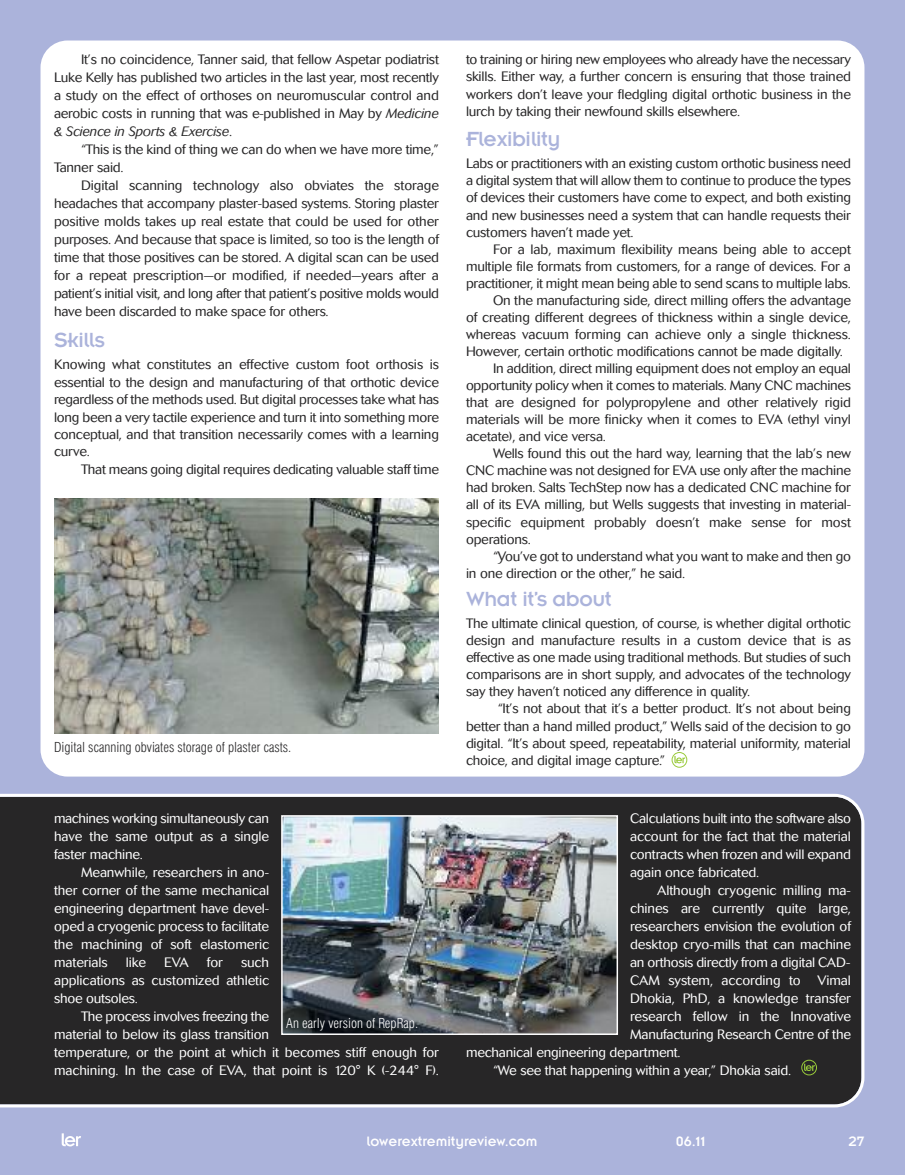
<style>
.page{position:relative;width:905px;height:1175px;background:#fff}
.page>*{position:absolute;margin:0;border:0;box-sizing:border-box;transform-origin:0 0}
.t1{font:22.5px "Insignia";letter-spacing:-.015em;color:#abb3db}
.t2{font:15px "Insignia";color:#fff}
.t3{font:300 13.5px/18px "Cosmos";letter-spacing:-.015em;color:#272627;text-align:justify}
.t4{font:300 13.5px/18px "Cosmos";letter-spacing:-.005em;color:#fff;text-align:justify}
.t5{font:300 condensed 13.5px "Swiss 721 BT";color:#272627}
.t6{font:300 condensed 13.5px "Swiss 721 BT";color:#fff}
.s1{font-style:italic}
</style>
<div class="page">
<div style="left:0;top:0;width:904px;height:1174px;background:#abb3db"></div>
<div style="left:40px;top:40px;width:824px;height:736px;background:#fff;border-radius:27px"></div>
<svg style="left:674px;top:756px;width:11px;height:7px"></svg>
<div style="left:671px;top:752px;width:16px;height:15px;border:1px solid #99ca3b;border-radius:50%"></div>
<svg style="left:62px;top:1133px;width:19px;height:13px"></svg>
<img style="left:54px;top:498px;width:385px;height:235px">
<div style="left:0;top:793px;width:864px;height:314px;background:#272627"></div>
<svg style="left:804px;top:1063px;width:10px;height:8px"></svg>
<div style="left:801px;top:1059px;width:15px;height:16px;border:1px solid #99ca3b;border-radius:50%"></div>
<img style="left:284px;top:818px;width:331px;height:214px">
<div style="left:281px;top:815px;width:337px;height:220px;border:2px solid #fff"></div>
<p class="t3" style="left:54px;top:50px;width:386px;text-indent:27px">It’s no coincidence, Tanner said, that fellow Aspetar podiatrist Luke Kelly has published two articles in the last year, most recently a study on the effect of orthoses on neuromuscular control and aerobic costs in running that was e-published in May by <span class="s1">Medicine &amp; Science in Sports &amp; Exercise</span>.</p>
<p class="t3" style="left:54px;top:140px;width:386px;text-indent:27px">“This is the kind of thing we can do when we have more time,”<br>Tanner said.</p>
<p class="t3" style="left:54px;top:176px;width:386px;text-indent:27px">Digital scanning technology also obviates the storage headaches that accompany plaster-based systems. Storing plaster positive molds takes up real estate that could be used for other purposes. And because that space is limited, so too is the length of time that those positives can be stored. A digital scan can be used for a repeat prescription—or modified, if needed—years after a patient’s initial visit, and long after that patient’s positive molds would have been discarded to make space for others.</p>
<h1 class="t1" style="left:54px;top:328px;width:52px">Skills</h1>
<p class="t3" style="left:54px;top:356px;width:386px;line-height:17.4px">Knowing what constitutes an effective custom foot orthosis is essential to the design and manufacturing of that orthotic device regardless of the methods used. But digital processes take what has long been a very tactile experience and turn it into something more conceptual, and that transition necessarily comes with a learning curve.</p>
<p class="t3" style="left:81px;top:460px;width:359px">That means going digital requires dedicating valuable staff time</p>
<p class="t5" style="left:54px;top:739px;width:239px">Digital scanning obviates storage of plaster casts.</p>
<p class="t4" style="left:54px;top:809px;width:217px">machines working simultaneously can have the same output as a single faster machine.</p>
<p class="t4" style="left:54px;top:863px;width:217px;text-indent:27px">Meanwhile, researchers in ano&shy;ther corner of the same mechanical engineering department have devel&shy;oped a cryogenic process to facilitate the machining of soft elastomeric materials</p>
<p class="t4" style="left:126px;top:953px;width:22px">like</p>
<p class="t4" style="left:164px;top:953px;width:26px">EVA</p>
<p class="t4" style="left:207px;top:953px;width:18px">for</p>
<p class="t4" style="left:54px;top:953px;width:217px;text-indent:187px">such applications as customized athletic shoe outsoles.</p>
<p class="t4" style="left:54px;top:1007px;width:386px;text-align:left;text-indent:27px">The process involves freezing the<br>material to below its glass transition<br>temperature, or the point at which it becomes stiff enough for machining. In the case of EVA, that point is 120° K (-244° F).</p>
<p class="t6" style="left:286px;top:1014px;width:133px">An early version of RepRap.</p>
<p class="t3" style="left:466px;top:50px;width:386px;line-height:17.5px">to training or hiring new employees who already have the necessary skills. Either way, a further concern is ensuring that those trained workers don’t leave your fledgling digital orthotic business in the lurch by taking their newfound skills elsewhere.</p>
<h1 class="t1" style="left:466px;top:127px;width:96px">Flexibility</h1>
<p class="t3" style="left:466px;top:155px;width:386px;line-height:17.1px">Labs or practitioners with an existing custom orthotic business need a digital system that will allow them to continue to produce the types of devices their customers have come to expect, and both existing and new businesses need a system that can handle requests their customers haven’t made yet.</p>
<p class="t3" style="left:493px;top:240px;width:359px">For a lab, maximum flexibility means being able to accept</p>
<p class="t3" style="left:466px;top:257px;width:386px">multiple file formats from customers, for a range of devices. For a</p>
<p class="t3" style="left:466px;top:274px;width:386px">practitioner, it might mean being able to send scans to multiple labs.</p>
<p class="t3" style="left:493px;top:291px;width:359px">On the manufacturing side, direct milling offers the advantage</p>
<p class="t3" style="left:466px;top:308px;width:386px">of creating different degrees of thickness within a single device,</p>
<p class="t3" style="left:466px;top:325px;width:386px">whereas vacuum forming can achieve only a single thickness.</p>
<p class="t3" style="left:466px;top:342px;width:378px">However, certain orthotic modifications cannot be made digitally.</p>
<p class="t3" style="left:493px;top:359px;width:359px">In addition, direct milling equipment does not employ an equal</p>
<p class="t3" style="left:466px;top:376px;width:386px">opportunity policy when it comes to materials. Many CNC machines</p>
<p class="t3" style="left:466px;top:393px;width:386px">that are designed for polypropylene and other relatively rigid</p>
<p class="t3" style="left:466px;top:411px;width:386px">materials will be more finicky when it comes to EVA (ethyl vinyl</p>
<p class="t3" style="left:466px;top:428px;width:141px">acetate), and vice versa.</p>
<p class="t3" style="left:493px;top:445px;width:359px">Wells found this out the hard way, learning that the lab’s new</p>
<p class="t3" style="left:466px;top:462px;width:386px">CNC machine was not designed for EVA use only after the machine</p>
<p class="t3" style="left:466px;top:479px;width:386px">had broken. Salts TechStep now has a dedicated CNC machine for</p>
<p class="t3" style="left:466px;top:496px;width:386px">all of its EVA milling, but Wells suggests that investing in material-</p>
<p class="t3" style="left:466px;top:513px;width:386px">specific equipment probably doesn’t make sense for most</p>
<p class="t3" style="left:466px;top:530px;width:66px">operations.</p>
<p class="t3" style="left:493px;top:547px;width:359px">“You’ve got to understand what you want to make and then go</p>
<p class="t3" style="left:466px;top:564px;width:221px">in one direction or the other,” he said.</p>
<h1 class="t1" style="left:466px;top:587px;width:147px">What it’s about</h1>
<p class="t3" style="left:466px;top:615px;width:386px;line-height:17.1px">The ultimate clinical question, of course, is whether digital orthotic design and manufacture results in a custom device that is as effective as one made using traditional methods. But studies of such comparisons are in short supply, and advocates of the technology say they haven’t noticed any difference in quality.</p>
<p class="t3" style="left:466px;top:700px;width:386px;line-height:17.1px;text-indent:32px">“It’s not about that it’s a better product. It’s not about being better than a hand milled product,” Wells said of the decision to go digital. “It’s about speed, repeatability, material uniformity, material choice, and digital image capture.”</p>
<p class="t4" style="left:630px;top:809px;width:222px">Calculations built into the software also account for the fact that the material contracts when frozen and will expand again once fabricated.</p>
<p class="t4" style="left:657px;top:881px;width:195px">Although cryogenic milling ma-</p>
<p class="t4" style="left:630px;top:899px;width:222px">chines are currently quite large,</p>
<p class="t4" style="left:630px;top:917px;width:222px">researchers envision the evolution of</p>
<p class="t4" style="left:630px;top:935px;width:222px">desktop cryo-mills that can machine</p>
<p class="t4" style="left:630px;top:953px;width:222px">an orthosis directly from a digital CAD-</p>
<p class="t4" style="left:630px;top:971px;width:222px">CAM system, according to Vimal</p>
<p class="t4" style="left:630px;top:989px;width:222px">Dhokia, PhD, a knowledge transfer</p>
<p class="t4" style="left:630px;top:1007px;width:222px">research fellow in the Innovative</p>
<p class="t4" style="left:630px;top:1025px;width:222px">Manufacturing Research Centre of the</p>
<p class="t4" style="left:466px;top:1043px;width:216px">mechanical engineering department.</p>
<p class="t4" style="left:493px;top:1061px;width:299px">“We see that happening within a year,” Dhokia said.</p>
<p class="t2" style="left:366px;top:1133px;width:172px">lowerextremityreview.com</p>
<p class="t2" style="left:676px;top:1133px;width:31px">06.11</p>
<p class="t2" style="left:848px;top:1133px;width:17px">27</p>
</div>
